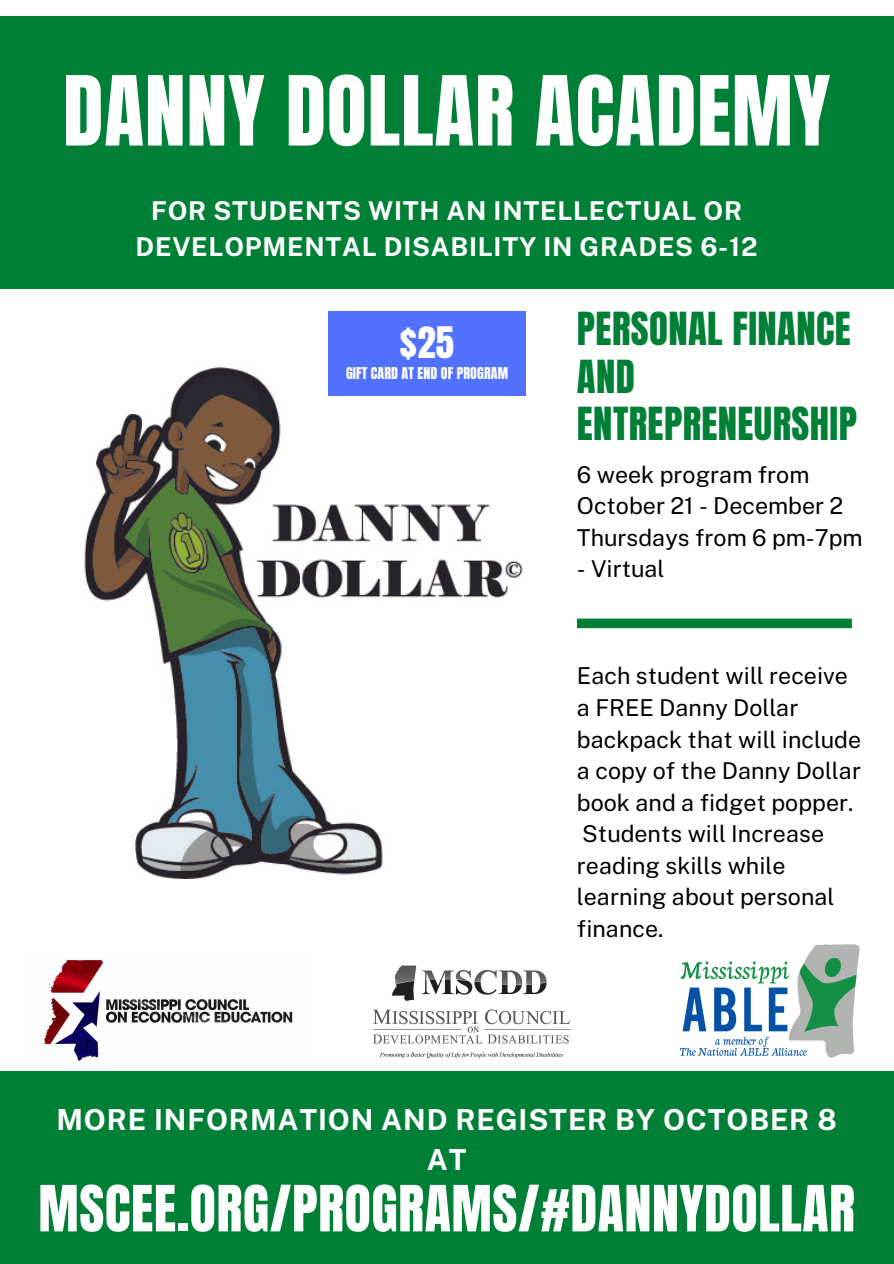
<style>
.page{position:relative;width:894px;height:1264px;background:#fff}
.page>*{position:absolute;margin:0;border:0;box-sizing:border-box;transform-origin:0 0}
.t1{font:81.9px "Anton";letter-spacing:.01em;color:#fff}
.t2{font:54.15px "Anton";letter-spacing:.01em;color:#fff}
.t3{font:38.7px/47.2px "Anton";letter-spacing:.01em;color:#008037}
.t4{font:36.9px "Anton";color:#fff}
.t5{font:700 28.95px/40.2px "Public Sans";letter-spacing:.03em;color:#fff;text-align:center}
.t6{font:700 25.95px/36px "Public Sans";letter-spacing:.03em;color:#fff;text-align:center}
.t7{font:23.25px/31.5px "Public Sans";color:#000}
.t8{font:13.95px "Anton";letter-spacing:.01em;color:#fff}
</style>
<div class="page">
<img style="left:84px;top:311px;width:442px;height:568px">
<div style="left:0;top:17px;width:893px;height:272px;background:#008037"></div>
<svg style="left:577px;top:618px;width:274px;height:10px;background:#0f8742"></svg>
<div style="left:328px;top:311px;width:197px;height:84px;background:#5271ff"></div>
<div style="left:0;top:1071px;width:893px;height:192px;background:#008037"></div>
<img style="left:373px;top:965px;width:198px;height:94px">
<img style="left:44px;top:959px;width:249px;height:102px">
<img style="left:680px;top:944px;width:180px;height:114px">
<p class="t1" style="left:63px;top:52px;width:768px">DANNY DOLLAR ACADEMY</p>
<p class="t6" style="left:136px;top:193px;width:623px">FOR STUDENTS WITH AN INTELLECTUAL OR<br>DEVELOPMENTAL DISABILITY IN GRADES 6-12</p>
<p class="t4" style="left:400px;top:316px;width:56px">$25</p>
<p class="t8" style="left:346px;top:363px;width:163px">GIFT CARD AT END OF PROGRAM</p>
<p class="t3" style="left:576px;top:306px;width:281px">PERSONAL FINANCE<br>AND<br>ENTREPRENEURSHIP</p>
<p class="t7" style="left:576px;top:458px;width:268px">6 week program from<br>October 21 - December 2</p>
<p class="t7" style="left:576px;top:521px;width:287px">Thursdays from 6 pm-7pm</p>
<p class="t7" style="left:576px;top:553px;width:89px">- Virtual</p>
<p class="t7" style="left:576px;top:660px;width:286px">Each student will receive a FREE Danny Dollar backpack that will include a copy of the Danny Dollar book and a fidget popper.<br>Students will Increase reading skills while learning about personal finance.</p>
<p class="t5" style="left:56px;top:1099px;width:781px">MORE INFORMATION AND REGISTER BY OCTOBER 8<br>AT</p>
<p class="t2" style="left:38px;top:1169px;width:817px">MSCEE.ORG/PROGRAMS/#DANNYDOLLAR</p>
</div>
